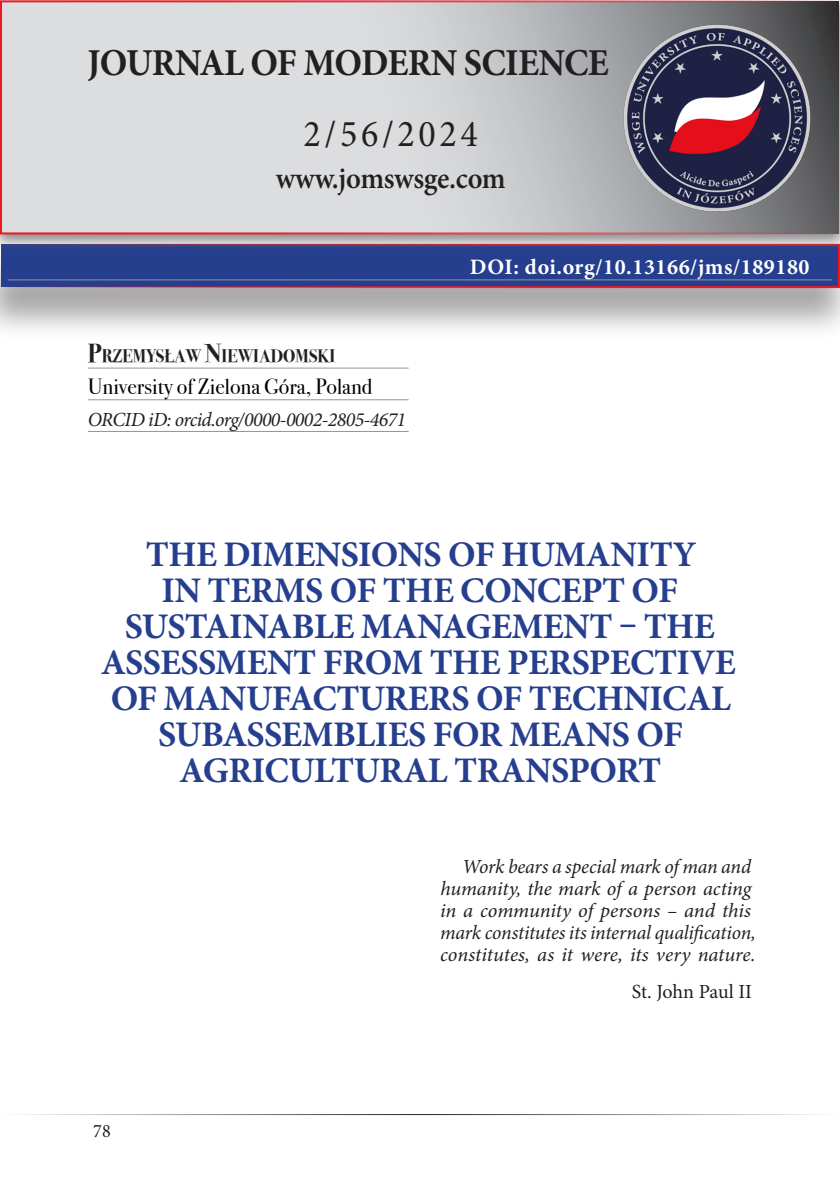
<style>
.page{position:relative;width:840px;height:1191px;background:#fff}
.page>*{position:absolute;margin:0;border:0;box-sizing:border-box;transform-origin:0 0}
.JoMS_-_Baner{font:700 38px "Minion Pro";letter-spacing:-.02em;color:#231f20;scale:.95 1}
.JoMS_-_Baner-2{font:38px "Minion Pro";letter-spacing:.1em;color:#231f20;scale:.95 1}
.Tytuł_-ARTICLE_-_PIERWSZY{font:700 36px/36px "Minion Pro";letter-spacing:-.015em;color:#253f8e;text-align:center}
.JoMS_-_Baner-3{font:600 30px "Minion Pro";letter-spacing:-.01em;color:#231f20;scale:.95 1}
.Ramka_-_DOI{font:700 22px "Minion Pro";letter-spacing:.025em;color:#fff}
.Ramka_autorska_-_afiliacja{font:22px "Bodoni Svty Two ITCTT";color:#000}
._00_PODSTAWA_EN{font:italic 20px/22px "Minion Pro";letter-spacing:-.005em;color:#231f20}
.Ramka_autorska_-_ORCID{font:italic 20px "Minion Pro";letter-spacing:-.03em;color:#231f20}
._00_PODSTAWA_EN-2{font:20px "Minion Pro";letter-spacing:-.01em;color:#231f20}
.t1{font:19px "Minion Pro";color:#231f20;scale:.95 1}
.Ramka_autorska_-_autor{font:700 18.2px "Bodoni Svty Two ITCTT";color:#231f20;scale:.95 1}
.s1{font-size:26px}
</style>
<div class="page">
<hr style="left:0;top:1114px;width:839px;height:1px;background:#231f20">
<div style="left:0;top:247px;width:839px;height:94px;background:#231f20;opacity:.39"></div>
<div style="left:1px;top:245px;width:837px;height:42px;background:#253f8e"></div>
<hr style="left:8px;top:279px;width:823px;height:1px;background:#939598">
<div style="left:0;top:244px;width:839px;height:44px;border:2px solid #ee1821"></div>
<hr style="left:88px;top:368px;width:320px;height:1px;background:#939598">
<hr style="left:88px;top:399px;width:320px;height:1px;background:#939598">
<hr style="left:88px;top:431px;width:320px;height:1px;background:#939598">
<div style="left:0;top:0;width:839px;height:252px;background:#636366;opacity:.75"></div>
<svg style="left:3px;top:3px;width:833px;height:228px"></svg>
<div style="left:0;top:0;width:839px;height:234px;border:2px solid #ee1821"></div>
<img style="left:620px;top:22px;width:193px;height:193px">
<p class="JoMS_-_Baner" style="left:88px;top:36px;width:549px">JOURNAL OF MODERN SCIENCE</p>
<p class="JoMS_-_Baner-2" style="left:303px;top:108px;width:185px">2/56/2024</p>
<p class="JoMS_-_Baner-3" style="left:275px;top:157px;width:243px">www.jomswsge.com</p>
<p class="Ramka_autorska_-_autor" style="left:88px;top:341px;width:262px"><span class="s1">P</span>RZEMYSŁAW <span class="s1">N</span>IEWIADOMSKI</p>
<p class="Ramka_autorska_-_afiliacja" style="left:88px;top:368px;width:285px">University of Zielona Góra, Poland</p>
<p class="Ramka_autorska_-_ORCID" style="left:88px;top:405px;width:319px">ORCID iD: orcid.org/0000-0002-2805-4671</p>
<p class="Ramka_-_DOI" style="left:469px;top:251px;width:341px">DOI: doi.org/10.13166/jms/189180</p>
<p class="Tytuł_-ARTICLE_-_PIERWSZY" style="left:101px;top:536px;width:636px">THE DIMENSIONS OF HUMANITY<br>IN TERMS OF THE CONCEPT OF<br>SUSTAINABLE MANAGEMENT – THE<br>ASSESSMENT FROM THE PERSPECTIVE<br>OF MANUFACTURERS OF TECHNICAL<br>SUBASSEMBLIES FOR MEANS OF<br>AGRICULTURAL TRANSPORT</p>
<p class="t1" style="left:93px;top:1118px;width:20px">78</p>
<p class="_00_PODSTAWA_EN" style="left:440px;top:855px;width:317px;text-indent:22px">Work bears a special mark of man and humanity, the mark of a person acting in a community of persons – and this mark constitutes its internal qualification, constitutes, as it were, its very nature.</p>
<p class="_00_PODSTAWA_EN-2" style="left:631px;top:978px;width:121px">St. John Paul II</p>
</div>
